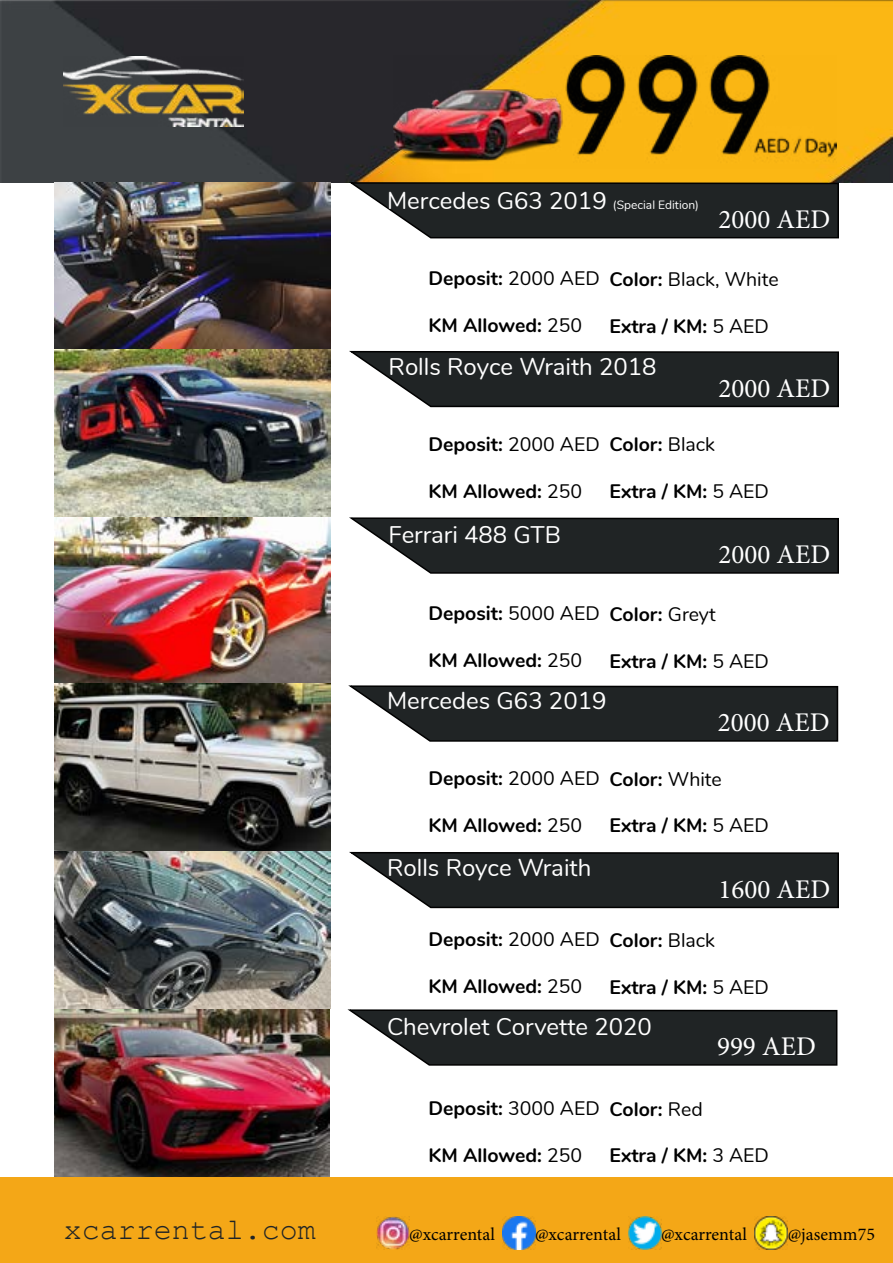
<style>
.page{position:relative;width:893px;height:1263px;background:#fff}
.page>*{position:absolute;margin:0;border:0;box-sizing:border-box;transform-origin:0 0}
.t1{font:30px "Courier New";color:#202425}
.t2{font:27px "Minion Pro";color:#fff}
.t3{font:24px "Nunito";color:#fff}
.t4{font:700 19.5px "Nunito";color:#000}
.t5{font:19.5px "Nunito";color:#000}
.t6{font:18px "Minion Pro";color:#000}
.t7{font:12px "Nunito";color:#fff}
.s1{font-size:24px}
.s2{font-weight:400}
.s3{font-weight:700}
</style>
<div class="page">
<img style="left:0;top:0;width:893px;height:183px">
<img style="left:64px;top:57px;width:180px;height:69px">
<img style="left:54px;top:183px;width:276px;height:166px">
<img style="left:54px;top:349px;width:276px;height:828px">
<svg style="left:349px;top:181px;width:491px;height:58px;background:#373936"></svg>
<svg style="left:349px;top:517px;width:490px;height:57px;background:#343738"></svg>
<svg style="left:349px;top:350px;width:490px;height:58px;background:#393c3d"></svg>
<svg style="left:349px;top:685px;width:490px;height:57px;background:#343738"></svg>
<svg style="left:349px;top:851px;width:490px;height:58px;background:#393c3d"></svg>
<svg style="left:348px;top:1009px;width:490px;height:57px;background:#343738"></svg>
<div style="left:0;top:1177px;width:893px;height:86px;background:#f4a717"></div>
<img style="left:376px;top:1216px;width:33px;height:33px">
<img style="left:502px;top:1216px;width:33px;height:33px">
<img style="left:628px;top:1216px;width:33px;height:33px">
<img style="left:755px;top:1216px;width:33px;height:33px">
<img style="left:393px;top:55px;width:443px;height:113px">
<p class="t7" style="left:387px;top:196px;width:314px"><span class="s1">Mercedes G63 2019</span> (Special Edition)</p>
<h2 class="t2" style="left:718px;top:201px;width:113px">2000 AED</h2>
<p class="t4" style="left:428px;top:264px;width:173px">Deposit: <span class="s2">2000 AED</span></p>
<p class="t4" style="left:428px;top:311px;width:155px">KM Allowed: <span class="s2">250</span></p>
<p class="t5" style="left:609px;top:265px;width:171px"><span class="s3">Color:</span> Black, White</p>
<p class="t4" style="left:609px;top:311px;width:161px">Extra / KM: <span class="s2">5 AED</span></p>
<p class="t3" style="left:388px;top:349px;width:270px">Rolls Royce Wraith 2018</p>
<h2 class="t2" style="left:718px;top:370px;width:113px">2000 AED</h2>
<p class="t4" style="left:428px;top:430px;width:173px">Deposit: <span class="s2">2000 AED</span></p>
<p class="t4" style="left:428px;top:476px;width:155px">KM Allowed: <span class="s2">250</span></p>
<p class="t3" style="left:388px;top:517px;width:174px">Ferrari 488 GTB</p>
<p class="t4" style="left:609px;top:430px;width:107px">Color: <span class="s2">Black</span></p>
<p class="t4" style="left:609px;top:477px;width:161px">Extra / KM: <span class="s2">5 AED</span></p>
<h2 class="t2" style="left:718px;top:536px;width:113px">2000 AED</h2>
<p class="t4" style="left:428px;top:599px;width:173px">Deposit: <span class="s2">5000 AED</span></p>
<p class="t4" style="left:428px;top:646px;width:155px">KM Allowed: <span class="s2">250</span></p>
<p class="t4" style="left:609px;top:599px;width:108px">Color: <span class="s2">Greyt</span></p>
<p class="t4" style="left:609px;top:646px;width:161px">Extra / KM: <span class="s2">5 AED</span></p>
<p class="t3" style="left:387px;top:683px;width:221px">Mercedes G63 2019</p>
<h2 class="t2" style="left:718px;top:704px;width:113px">2000 AED</h2>
<p class="t4" style="left:428px;top:764px;width:173px">Deposit: <span class="s2">2000 AED</span></p>
<p class="t4" style="left:428px;top:811px;width:155px">KM Allowed: <span class="s2">250</span></p>
<p class="t3" style="left:387px;top:850px;width:206px">Rolls Royce Wraith</p>
<p class="t4" style="left:609px;top:764px;width:114px">Color: <span class="s2">White</span></p>
<p class="t4" style="left:609px;top:811px;width:161px">Extra / KM: <span class="s2">5 AED</span></p>
<h2 class="t2" style="left:718px;top:871px;width:113px">1600 AED</h2>
<p class="t4" style="left:428px;top:925px;width:173px">Deposit: <span class="s2">2000 AED</span></p>
<p class="t4" style="left:428px;top:972px;width:155px">KM Allowed: <span class="s2">250</span></p>
<p class="t4" style="left:609px;top:926px;width:107px">Color: <span class="s2">Black</span></p>
<p class="t4" style="left:609px;top:972px;width:161px">Extra / KM: <span class="s2">5 AED</span></p>
<p class="t3" style="left:387px;top:1009px;width:266px">Chevrolet Corvette 2020</p>
<h2 class="t2" style="left:717px;top:1028px;width:100px">999 AED</h2>
<p class="t4" style="left:428px;top:1094px;width:173px">Deposit: <span class="s2">3000 AED</span></p>
<p class="t4" style="left:428px;top:1141px;width:155px">KM Allowed: <span class="s2">250</span></p>
<p class="t4" style="left:609px;top:1094px;width:95px">Color: <span class="s2">Red</span></p>
<p class="t4" style="left:609px;top:1141px;width:161px">Extra / KM: <span class="s2">3 AED</span></p>
<h1 class="t1" style="left:64px;top:1211px;width:253px">xcarrental.com</h1>
<p class="t6" style="left:409px;top:1222px;width:87px">@xcarrental</p>
<p class="t6" style="left:535px;top:1222px;width:87px">@xcarrental</p>
<p class="t6" style="left:661px;top:1222px;width:87px">@xcarrental</p>
<p class="t6" style="left:788px;top:1222px;width:89px">@jasemm75</p>
</div>
